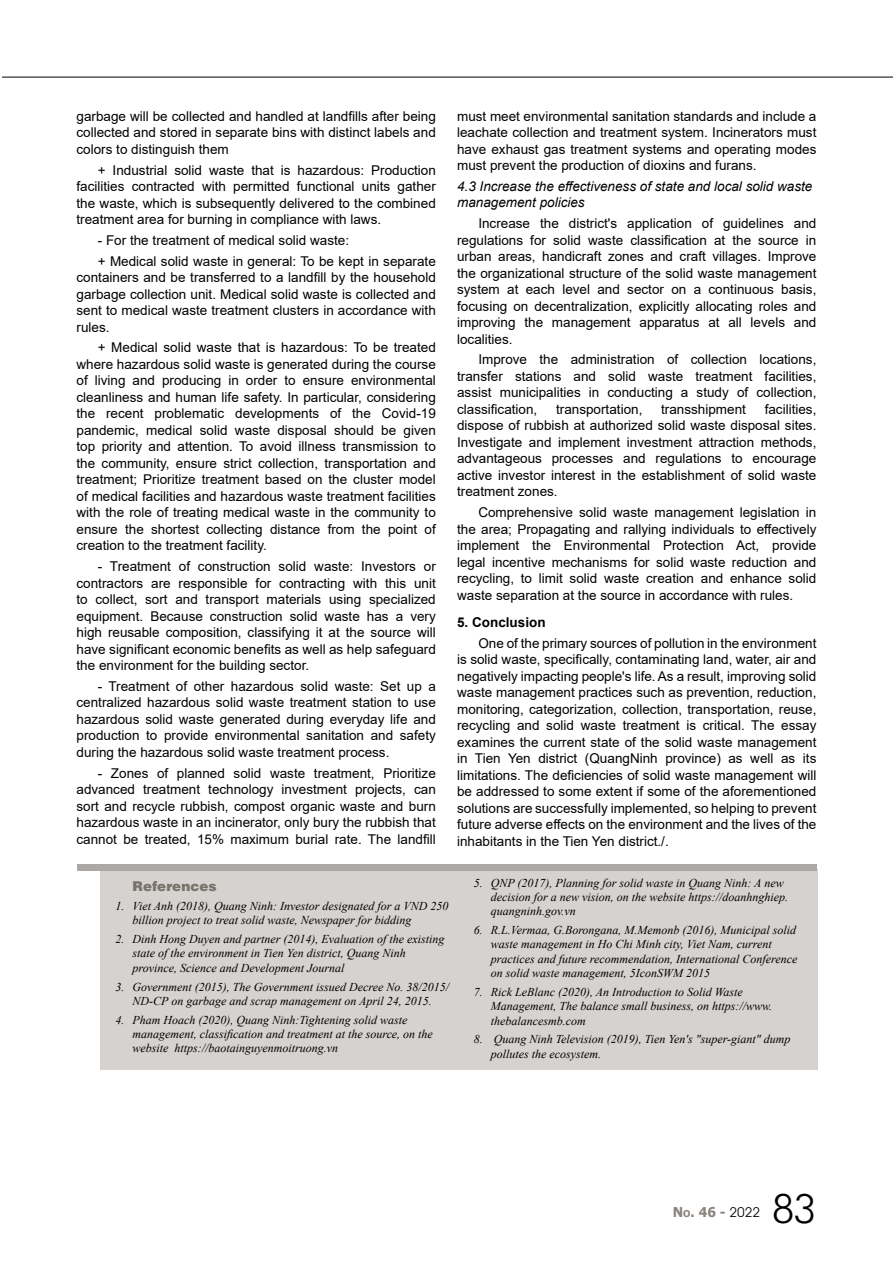
<style>
.page{position:relative;width:893px;height:1263px;background:#fff}
.page>*{position:absolute;margin:0;border:0;box-sizing:border-box;transform-origin:0 0}
.t1{font:39px "Vn Futura";color:#000}
.t2{font:13.5px/16.5px "Arial";color:#000;text-align:justify}
.t3{font:italic 13.5px/16.5px "Arial";color:#000}
.t4{font:700 13.5px "Arial";color:#000}
.t5{font:700 13.5px "Tahoma";color:#89847e}
.t6{font:900 13.5px "Vn Switz";color:#79726b}
.t7{font:italic 12px/14.4px "Times New Roman";color:#000}
.s1{font-size:9.45px}
.s2{font-family:"Avant Garde IT Cby BT";font-weight:400;color:#000}
</style>
<div class="page">
<hr style="left:2px;top:77px;width:891px;height:1px;background:#000007">
<div style="left:100px;top:869px;width:717px;height:200px;background:#d5d2cf"></div>
<div style="left:77px;top:865px;width:740px;height:6px;background:#aba9a5"></div>
<p class="t2" style="left:77px;top:108px;width:361px">garbage will be collected and handled at landfills after being collected and stored in separate bins with distinct labels and colors to distinguish them</p>
<p class="t2" style="left:77px;top:161px;width:361px;text-indent:21px">+ Industrial solid waste that is hazardous: Production facilities contracted with permitted functional units gather the waste, which is subsequently delivered to the combined treatment area for burning in compliance with laws.</p>
<p class="t2" style="left:98px;top:230px;width:340px;line-height:20.7px">- For the treatment of medical solid waste:<br>+ Medical solid waste in general: To be kept in separate</p>
<p class="t2" style="left:77px;top:269px;width:361px">containers and be transferred to a landfill by the household garbage collection unit. Medical solid waste is collected and sent to medical waste treatment clusters in accordance with rules.</p>
<p class="t2" style="left:77px;top:339px;width:361px;text-indent:21px">+ Medical solid waste that is hazardous: To be treated where hazardous solid waste is generated during the course of living and producing in order to ensure environmental cleanliness and human life safety. In particular, considering the recent problematic developments of the Covid-19 pandemic, medical solid waste disposal should be given top priority and attention. To avoid illness transmission to the community, ensure strict collection, transportation and treatment; Prioritize treatment based on the cluster model of medical facilities and hazardous waste treatment facilities with the role of treating medical waste in the community to ensure the shortest collecting distance from the point of creation to the treatment facility.</p>
<p class="t2" style="left:77px;top:558px;width:361px;text-indent:21px">- Treatment of construction solid waste: Investors or contractors are responsible for contracting with this unit to collect, sort and transport materials using specialized equipment. Because construction solid waste has a very high reusable composition, classifying it at the source will have significant economic benefits as well as help safeguard the environment for the building sector.</p>
<p class="t2" style="left:77px;top:678px;width:361px;text-indent:21px">- Treatment of other hazardous solid waste: Set up a centralized hazardous solid waste treatment station to use hazardous solid waste generated during everyday life and production to provide environmental sanitation and safety during the hazardous solid waste treatment process.</p>
<p class="t2" style="left:77px;top:764px;width:361px;text-indent:21px">- Zones of planned solid waste treatment, Prioritize advanced treatment technology investment projects, can sort and recycle rubbish, compost organic waste and burn hazardous waste in an incinerator, only bury the rubbish that cannot be treated, 15% maximum burial rate. The landfill</p>
<p class="t2" style="left:457px;top:108px;width:361px">must meet environmental sanitation standards and include a leachate collection and treatment system. Incinerators must have exhaust gas treatment systems and operating modes must prevent the production of dioxins and furans.</p>
<p class="t3" style="left:457px;top:178px;width:357px">4.3 Increase the effectiveness of state and local solid waste management policies</p>
<p class="t2" style="left:457px;top:215px;width:361px;text-indent:21px">Increase the district's application of guidelines and regulations for solid waste classification at the source in urban areas, handicraft zones and craft villages. Improve the organizational structure of the solid waste management system at each level and sector on a continuous basis, focusing on decentralization, explicitly allocating roles and improving the management apparatus at all levels and localities.</p>
<p class="t2" style="left:457px;top:351px;width:361px;text-indent:21px">Improve the administration of collection locations, transfer stations and solid waste treatment facilities, assist municipalities in conducting a study of collection, classification,</p>
<p class="t2" style="left:457px;top:401px;width:361px;text-indent:308px">facilities, dispose of rubbish at authorized solid waste disposal sites.<br>Investigate and implement investment attraction methods, advantageous processes and regulations to encourage active investor interest in the establishment of solid waste treatment zones.</p>
<p class="t2" style="left:457px;top:504px;width:361px;text-indent:21px">Comprehensive solid waste management legislation in the area; Propagating and rallying individuals to effectively implement the Environmental Protection Act, provide legal incentive mechanisms for solid waste reduction and recycling, to limit solid waste creation and enhance solid waste separation at the source in accordance with rules.</p>
<p class="t4" style="left:457px;top:612px;width:90px">5. Conclusion</p>
<p class="t2" style="left:457px;top:634px;width:361px;text-indent:21px">One of the primary sources of pollution in the environment is solid waste, specifically, contaminating land, water, air and negatively impacting people's life. As a result, improving solid waste management practices such as prevention, reduction, monitoring, categorization, collection, transportation, reuse, recycling and solid waste treatment is critical. The essay examines the current state of the solid waste management in Tien Yen district (QuangNinh province) as well as its limitations. The deficiencies of solid waste management will be addressed to some extent if some of the aforementioned solutions are successfully implemented, so helping to prevent future adverse effects on the environment and the lives of the inhabitants in the Tien Yen district./.</p>
<p class="t2" style="left:556px;top:401px;width:88px">transportation,</p>
<p class="t2" style="left:661px;top:401px;width:86px">transshipment</p>
<p class="t6" style="left:133px;top:877px;width:86px">References</p>
<p class="t7" style="left:133px;top:898px;width:317px;text-indent:-17px">1. Viet Anh (2018), Quang Ninh: Investor designated for a VND 250 billion project to treat solid waste, Newspaper for bidding</p>
<p class="t7" style="left:133px;top:931px;width:313px;text-indent:-17px">2. Dinh Hong Duyen and partner (2014), Evaluation of the existing state of the environment in Tien Yen district, Quang Ninh province, Science and Development Journal</p>
<p class="t7" style="left:116px;top:979px;width:335px;text-align:center">3. Government (2015), The Government issued Decree No. 38/2015/<br>ND-CP on garbage and scrap management on April 24, 2015.</p>
<p class="t7" style="left:133px;top:1012px;width:302px;text-indent:-17px">4. Pham Hoach (2020), Quang Ninh:Tightening solid waste management, classification and treatment at the source, on the website https://baotainguyenmoitruong.vn</p>
<p class="t7" style="left:491px;top:875px;width:299px;text-indent:-17px">5. QNP (2017), Planning for solid waste in Quang Ninh: A new decision for a new vision, on the website https://doanhnghiep. quangninh.gov.vn</p>
<p class="t7" style="left:491px;top:922px;width:308px;text-indent:-17px">6. R.L.Vermaa, G.Borongana, M.Memonb (2016), Municipal solid waste management in Ho Chi Minh city, Viet Nam, current practices and future recommendation, International Conference on solid waste management, 5IconSWM 2015</p>
<p class="t7" style="left:491px;top:984px;width:283px;text-indent:-17px">7. Rick LeBlanc (2020), An Introduction to Solid Waste<br>Management, The balance small business, on https://www. thebalancesmb.com</p>
<p class="t7" style="left:491px;top:1032px;width:301px;text-indent:-17px">8. Quang Ninh Television (2019), Tien Yen's "super-giant" dump pollutes the ecosystem.</p>
<p class="t5" style="left:673px;top:1203px;width:89px">N<span class="s1">o</span>. 46 - <span class="s2">2022</span></p>
<h1 class="t1" style="left:773px;top:1178px;width:45px">83</h1>
</div>
